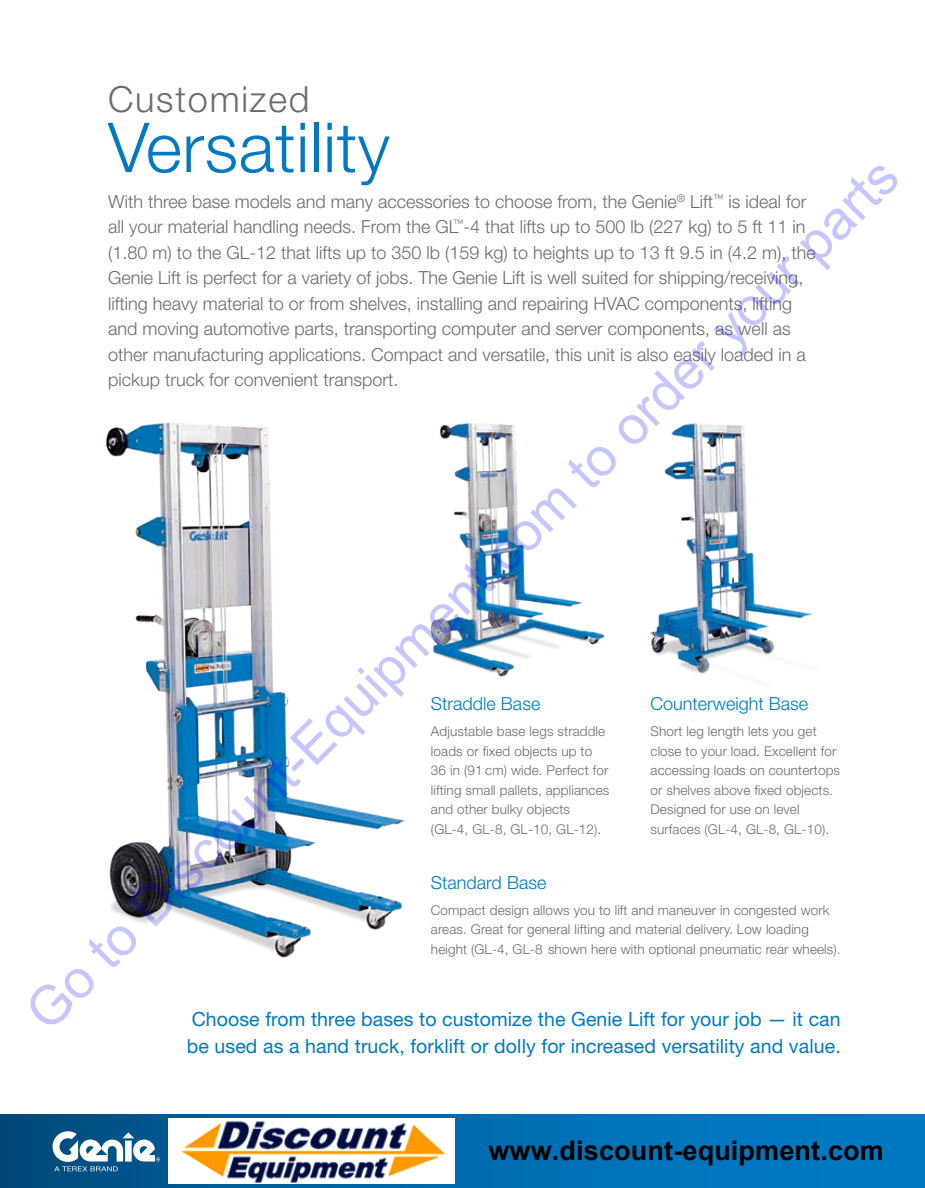
<style>
.page{position:relative;width:925px;height:1188px;background:#fff}
.page>*{position:absolute;margin:0;border:0;box-sizing:border-box;transform-origin:0 0}
.t1{font:300 69px "Helvetica Neue LT Std";letter-spacing:.01em;color:#0079c2}
.t2{font:54px "Arial";color:rgb(0 0 255/.23)}
.t3{font:300 36px "Helvetica Neue LT Std";letter-spacing:.05em;color:#6b6b68}
.t4{font:700 27px "Arial";letter-spacing:.005em;color:#000}
.t5{font:19.5px/27px "Helvetica Neue LT Std";letter-spacing:.005em;color:#0079c2}
.t6{font:300 18px/25.5px "Helvetica Neue LT Std";color:#6b6b68}
.t7{font:300 18px "Helvetica Neue LT Std";color:#0079c2}
.t8{font:300 13.5px/19.5px "Helvetica Neue LT Std";letter-spacing:.01em;color:#6b6b68}
</style>
<div class="page">
<svg style="left:0;top:1115px;width:925px;height:73px;background:#036eb0"></svg>
<svg style="left:53px;top:1131px;width:107px;height:40px"></svg>
<img style="left:430px;top:423px;width:175px;height:254px">
<img style="left:106px;top:422px;width:298px;height:536px">
<img style="left:650px;top:423px;width:162px;height:251px">
<img style="left:168px;top:1119px;width:286px;height:64px">
<h3 class="t3" style="left:108px;top:77px;width:203px">Customized</h3>
<h1 class="t1" style="left:108px;top:105px;width:283px">Versatility</h1>
<h2 class="t2" style="left:9px;top:994px;width:1208px;rotate:-45deg">Go to Discount-Equipment.com to order your parts</h2>
<p class="t6" style="left:108px;top:188px;width:709px">With three base models and many accessories to choose from, the Genie<sup>®</sup> Lift<sup>™</sup> is ideal for all your material handling needs. From the GL<sup>™</sup>-4 that lifts up to 500 lb (227 kg) to 5 ft 11 in (1.80 m) to the GL-12 that lifts up to 350 lb (159 kg) to heights up to 13 ft 9.5 in (4.2 m), the Genie Lift is perfect for a variety of jobs. The Genie Lift is well suited for shipping/receiving, lifting heavy material to or from shelves, installing and repairing HVAC components, lifting and moving automotive parts, transporting computer and server components, as well as other manufacturing applications. Compact and versatile, this unit is also easily loaded in a pickup truck for convenient transport.</p>
<p class="t7" style="left:431px;top:693px;width:111px">Straddle Base</p>
<p class="t8" style="left:431px;top:722px;width:180px">Adjustable base legs straddle loads or fixed objects up to<br>36 in (91 cm) wide. Perfect for lifting small pallets, appliances and other bulky objects (GL-4, GL-8, GL-10, GL-12).</p>
<p class="t7" style="left:650px;top:693px;width:159px">Counterweight Base</p>
<p class="t8" style="left:650px;top:722px;width:191px">Short leg length lets you get close to your load. Excellent for accessing loads on countertops or shelves above fixed objects.<br>Designed for use on level surfaces (GL-4, GL-8, GL-10).</p>
<p class="t7" style="left:431px;top:871px;width:117px">Standard Base</p>
<p class="t8" style="left:431px;top:900px;width:411px">Compact design allows you to lift and maneuver in congested work areas. Great for general lifting and material delivery. Low loading height (GL-4, GL-8 shown here with optional pneumatic rear wheels).</p>
<p class="t5" style="left:187px;top:1005px;width:655px">Choose from three bases to customize the Genie Lift for your job — it can be used as a hand truck, forklift or dolly for increased versatility and value.</p>
<h3 class="t4" style="left:488px;top:1131px;width:397px">www.discount-equipment.com</h3>
</div>
